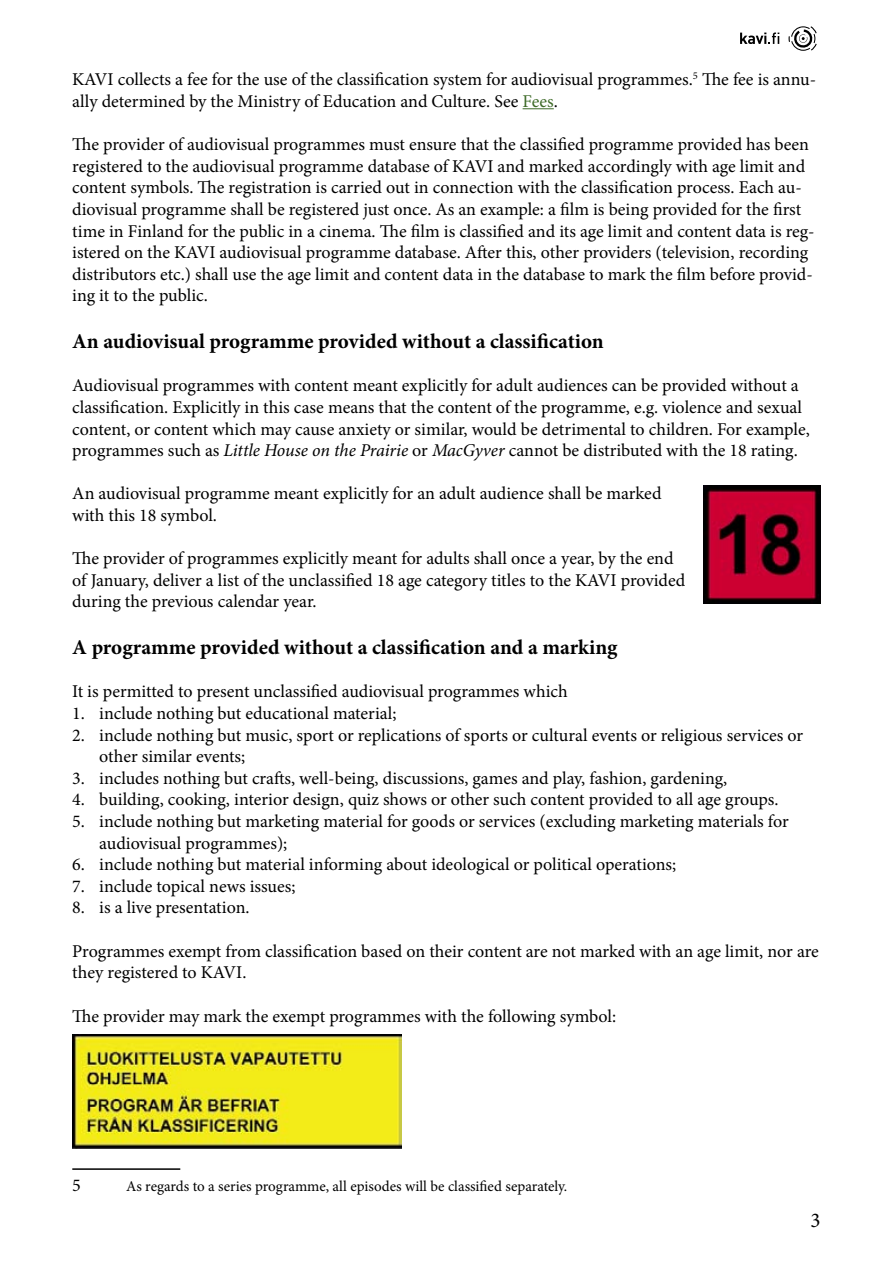
<style>
.page{position:relative;width:893px;height:1263px;background:#fff}
.page>*{position:absolute;margin:0;border:0;box-sizing:border-box;transform-origin:0 0}
.t1{font:700 21px "Minion Pro";color:#000}
.t2{font:21px "Minion Pro";color:#000}
.t3{font:18px/21.6px "Minion Pro";color:#000}
.t4{font:15px "Minion Pro";color:#000}
.s1{color:#3d6a27}
.s2{font-style:italic}
</style>
<div class="page">
<svg style="left:789px;top:26px;width:28px;height:25px"></svg>
<svg style="left:740px;top:33px;width:39px;height:11px"></svg>
<hr style="left:523px;top:108px;width:31px;height:1px;background:#3d6a27">
<hr style="left:72px;top:1168px;width:108px;height:2px;background:#000">
<img style="left:703px;top:486px;width:118px;height:117px">
<img style="left:72px;top:1035px;width:329px;height:113px">
<p class="t3" style="left:72px;top:69px;width:745px">KAVI collects a fee for the use of the classification system for audiovisual programmes.<sup>5</sup> The fee is annu&shy;ally determined by the Ministry of Education and Culture. See <span class="s1">Fees</span>.</p>
<p class="t3" style="left:72px;top:134px;width:744px">The provider of audiovisual programmes must ensure that the classified programme provided has been registered to the audiovisual programme database of KAVI and marked accordingly with age limit and content symbols. The registration is carried out in connection with the classification process. Each au&shy;diovisual programme shall be registered just once. As an example: a film is being provided for the first time in Finland for the public in a cinema. The film is classified and its age limit and content data is reg&shy;istered on the KAVI audiovisual programme database. After this, other providers (television, recording distributors etc.) shall use the age limit and content data in the database to mark the film before provid&shy;ing it to the public.</p>
<p class="t1" style="left:72px;top:327px;width:533px">An audiovisual programme provided without a classification</p>
<p class="t3" style="left:72px;top:375px;width:739px">Audiovisual programmes with content meant explicitly for adult audiences can be provided without a classification. Explicitly in this case means that the content of the programme, e.g. violence and sexual content, or content which may cause anxiety or similar, would be detrimental to children. For example, programmes such as <span class="s2">Little House on the Prairie</span> or <span class="s2">MacGyver</span> cannot be distributed with the 18 rating.</p>
<p class="t3" style="left:72px;top:483px;width:591px">An audiovisual programme meant explicitly for an adult audience shall be marked with this 18 symbol.</p>
<p class="t3" style="left:72px;top:548px;width:614px">The provider of programmes explicitly meant for adults shall once a year, by the end of January, deliver a list of the unclassified 18 age category titles to the KAVI provided during the previous calendar year.</p>
<p class="t1" style="left:72px;top:633px;width:547px">A programme provided without a classification and a marking</p>
<p class="t3" style="left:72px;top:681px;width:497px">It is permitted to present unclassified audiovisual programmes which</p>
<p class="t3" style="left:72px;top:703px;width:326px">1. include nothing but educational material;</p>
<p class="t3" style="left:99px;top:724px;width:705px;text-indent:-27px">2. include nothing but music, sport or replications of sports or cultural events or religious services or other similar events;</p>
<p class="t3" style="left:72px;top:767px;width:656px">3. includes nothing but crafts, well-being, discussions, games and play, fashion, gardening,</p>
<p class="t3" style="left:72px;top:789px;width:708px">4. building, cooking, interior design, quiz shows or other such content provided to all age groups.</p>
<p class="t3" style="left:99px;top:811px;width:691px;text-indent:-27px">5. include nothing but marketing material for goods or services (excluding marketing materials for audiovisual programmes);</p>
<p class="t3" style="left:72px;top:854px;width:605px">6. include nothing but material informing about ideological or political operations;</p>
<p class="t3" style="left:72px;top:875px;width:225px">7. include topical news issues;</p>
<p class="t3" style="left:72px;top:897px;width:179px">8. is a live presentation.</p>
<p class="t3" style="left:72px;top:940px;width:748px">Programmes exempt from classification based on their content are not marked with an age limit, nor are they registered to KAVI.</p>
<p class="t3" style="left:72px;top:1005px;width:545px">The provider may mark the exempt programmes with the following symbol:</p>
<p class="t3" style="left:72px;top:1174px;width:10px">5</p>
<p class="t4" style="left:126px;top:1176px;width:443px">As regards to a series programme, all episodes will be classified separately.</p>
<p class="t2" style="left:811px;top:1206px;width:12px">3</p>
</div>
